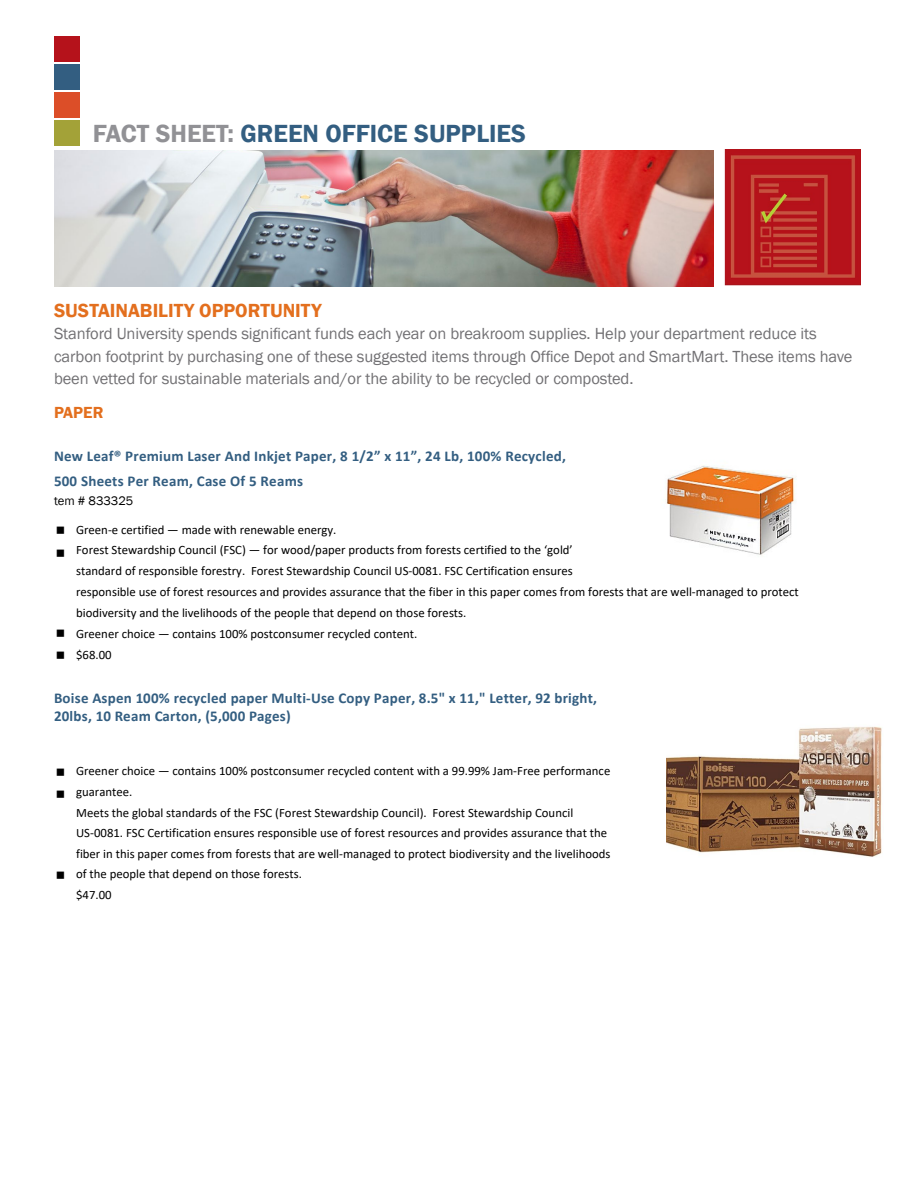
<style>
.page{position:relative;width:918px;height:1188px;background:#fff}
.page>*{position:absolute;margin:0;border:0;box-sizing:border-box;transform-origin:0 0}
.t1{font:600 25.5px "Franklin Gothic";color:#335e81}
.t2{font:600 19.5px "Franklin Gothic";color:#e36f1e}
.t3{font:16.5px/22.5px "Franklin Gothic";letter-spacing:-.005em;color:#717073}
.t4{font:600 16.5px "Franklin Gothic";color:#e36f1e}
.t5{font:700 15px/24.9px "Calibri";letter-spacing:.015em;color:#335e81}
.t6{font:12.75px/20.9px "Calibri";color:#000}
.t7{font:12.75px "Franklin Gothic";color:#000}
.s1{color:#919195}
</style>
<div class="page">
<div style="left:54px;top:93px;width:26px;height:25px;background:#dc4e28"></div>
<div style="left:54px;top:37px;width:26px;height:25px;background:#b5121b"></div>
<div style="left:54px;top:65px;width:26px;height:25px;background:#335e81"></div>
<div style="left:54px;top:121px;width:26px;height:25px;background:#a3a238"></div>
<img style="left:724px;top:149px;width:136px;height:136px">
<img style="left:55px;top:151px;width:659px;height:136px">
<img style="left:666px;top:465px;width:129px;height:90px">
<img style="left:666px;top:726px;width:216px;height:131px">
<h1 class="t1" style="left:93px;top:118px;width:435px"><span class="s1">FACT SHEET:</span> GREEN OFFICE SUPPLIES</h1>
<h2 class="t2" style="left:54px;top:298px;width:95px">SUSTAINABILI</h2>
<h2 class="t2" style="left:174px;top:298px;width:39px">TY OPPO</h2>
<h2 class="t2" style="left:248px;top:298px;width:75px">RTUNITY</h2>
<p class="t3" style="left:54px;top:323px;width:800px">Stanford University spends significant funds each year on breakroom supplies. Help your department reduce its carbon footprint by purchasing one of these suggested items through Office Depot and SmartMart. These items have been vetted for sustainable materials and/or the ability to be recycled or composted.</p>
<p class="t4" style="left:54px;top:402px;width:51px">PAPER</p>
<p class="t5" style="left:54px;top:443px;width:513px">New Leaf® Premium Laser And Inkjet Paper, 8 1/2” x 11”, 24 Lb, 100% Recycled,<br>500 Sheets Per Ream, Case Of 5 Reams</p>
<p class="t7" style="left:54px;top:493px;width:81px">tem # 833325</p>
<p class="t6" style="left:76px;top:519px;width:724px">Green-e certified — made with renewable energy.<br>Forest Stewardship Council (FSC) — for wood/paper products from forests certified to the ‘gold’<br>standard of responsible forestry. Forest Stewardship Council US-0081. FSC Certification ensures<br>responsible use of forest resources and provides assurance that the fiber in this paper comes from forests that are well-managed to protect biodiversity and the livelihoods of the people that depend on those forests.<br>Greener choice — contains 100% postconsumer recycled content.<br>$68.00</p>
<p class="t5" style="left:54px;top:689px;width:545px;line-height:18px">Boise Aspen 100% recycled paper Multi-Use Copy Paper, 8.5" x 11," Letter, 92 bright,<br>20lbs, 10 Ream Carton, (5,000 Pages)</p>
<p class="t6" style="left:76px;top:761px;width:536px">Greener choice — contains 100% postconsumer recycled content with a 99.99% Jam-Free performance guarantee.<br>Meets the global standards of the FSC (Forest Stewardship Council). Forest Stewardship Council US-0081. FSC Certification ensures responsible use of forest resources and provides assurance that the fiber in this paper comes from forests that are well-managed to protect biodiversity and the livelihoods of the people that depend on those forests.<br>$47.00</p>
</div>
